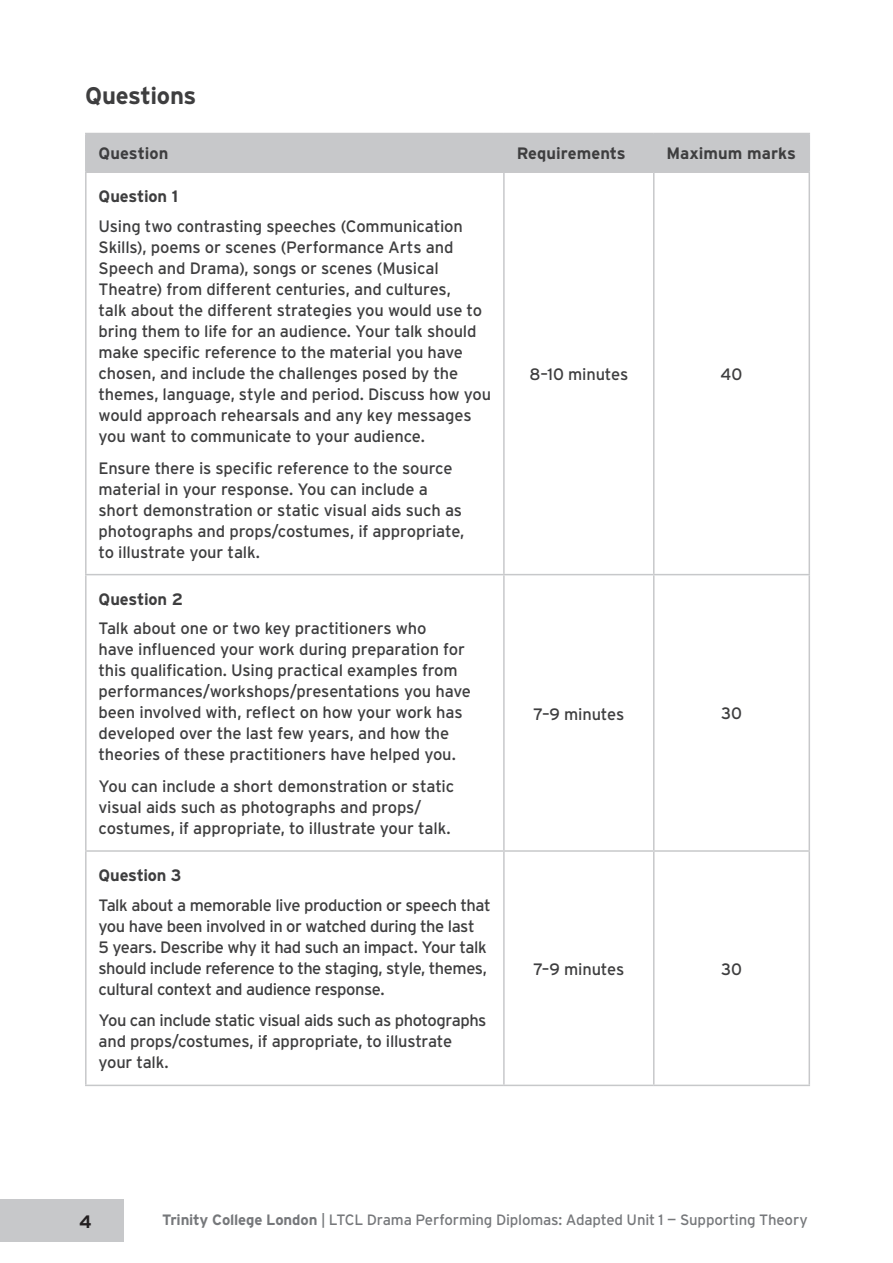
<style>
.page{position:relative;width:893px;height:1263px;background:#fff}
.page>*{position:absolute;margin:0;border:0;box-sizing:border-box;transform-origin:0 0}
.t1{font:700 24px "Interstate";letter-spacing:-.02em;color:#3e3e3f}
.t2{font:700 18px "Interstate";color:#231f20}
.t3{font:16.5px/21px "Interstate";letter-spacing:-.01em;color:#3e3e3f}
.t4{font:16.5px/21px "Interstate";letter-spacing:-.03em;color:#3e3e3f}
.t5{font:700 16.5px "Interstate";letter-spacing:-.005em;color:#3e3e3f}
.t6{font:15px "Interstate";letter-spacing:-.01em;color:#76787b}
.s1{font-weight:700}
</style>
<div class="page">
<div style="left:87px;top:134px;width:721px;height:37px;background:#c7c8ca"></div>
<hr style="left:85px;top:171px;width:419px;height:2px;background:#c7c8ca">
<hr style="left:504px;top:171px;width:150px;height:2px;background:#c7c8ca">
<hr style="left:654px;top:171px;width:156px;height:2px;background:#c7c8ca">
<hr style="left:85px;top:574px;width:419px;height:1px;background:#c7c8ca">
<hr style="left:504px;top:574px;width:150px;height:1px;background:#c7c8ca">
<hr style="left:654px;top:574px;width:156px;height:1px;background:#c7c8ca">
<hr style="left:85px;top:850px;width:419px;height:2px;background:#c7c8ca">
<hr style="left:504px;top:850px;width:150px;height:2px;background:#c7c8ca">
<hr style="left:654px;top:850px;width:156px;height:2px;background:#c7c8ca">
<hr style="left:85px;top:134px;width:2px;height:37px;background:#c7c8ca">
<hr style="left:85px;top:133px;width:419px;height:1px;background:#c7c8ca">
<hr style="left:504px;top:133px;width:150px;height:1px;background:#c7c8ca">
<hr style="left:654px;top:133px;width:156px;height:1px;background:#c7c8ca">
<hr style="left:503px;top:134px;width:2px;height:37px;background:#c7c8ca">
<hr style="left:653px;top:134px;width:1px;height:37px;background:#c7c8ca">
<hr style="left:808px;top:134px;width:2px;height:37px;background:#c7c8ca">
<hr style="left:85px;top:173px;width:2px;height:401px;background:#c7c8ca">
<hr style="left:85px;top:575px;width:2px;height:275px;background:#c7c8ca">
<hr style="left:503px;top:173px;width:2px;height:401px;background:#c7c8ca">
<hr style="left:653px;top:173px;width:1px;height:401px;background:#c7c8ca">
<hr style="left:808px;top:173px;width:2px;height:401px;background:#c7c8ca">
<hr style="left:503px;top:575px;width:2px;height:275px;background:#c7c8ca">
<hr style="left:653px;top:575px;width:1px;height:275px;background:#c7c8ca">
<hr style="left:808px;top:575px;width:2px;height:275px;background:#c7c8ca">
<hr style="left:85px;top:852px;width:2px;height:232px;background:#c7c8ca">
<hr style="left:503px;top:852px;width:2px;height:232px;background:#c7c8ca">
<hr style="left:653px;top:852px;width:1px;height:232px;background:#c7c8ca">
<hr style="left:808px;top:852px;width:2px;height:232px;background:#c7c8ca">
<hr style="left:85px;top:1084px;width:419px;height:2px;background:#c7c8ca">
<hr style="left:504px;top:1084px;width:150px;height:2px;background:#c7c8ca">
<hr style="left:654px;top:1084px;width:156px;height:2px;background:#c7c8ca">
<div style="left:0;top:1199px;width:124px;height:43px;background:#c7c8ca"></div>
<h1 class="t1" style="left:85px;top:82px;width:113px">Questions</h1>
<p class="t5" style="left:99px;top:144px;width:71px">Question</p>
<p class="t5" style="left:517px;top:144px;width:111px">Requirements</p>
<p class="t5" style="left:667px;top:144px;width:131px">Maximum marks</p>
<p class="t5" style="left:99px;top:187px;width:81px">Question 1</p>
<p class="t3" style="left:99px;top:215px;width:394px">Using two contrasting speeches (Communication Skills), poems or scenes (Performance Arts and Speech and Drama), songs or scenes (Musical Theatre) from different centuries, and cultures,<br>talk about the different strategies you would use to bring them to life for an audience. Your talk should make specific reference to the material you have chosen, and include the challenges posed by the themes, language, style and period. Discuss how you would approach rehearsals and any key messages you want to communicate to your audience.</p>
<p class="t3" style="left:99px;top:457px;width:367px">Ensure there is specific reference to the source material in your response. You can include a short demonstration or static visual aids such as photographs and props/costumes, if appropriate, to illustrate your talk.</p>
<p class="t3" style="left:529px;top:364px;width:100px">8–10 minutes</p>
<p class="t3" style="left:720px;top:364px;width:24px">40</p>
<p class="t5" style="left:99px;top:590px;width:86px">Question 2</p>
<p class="t3" style="left:99px;top:618px;width:374px">Talk about one or two key practitioners who<br>have influenced your work during preparation for this qualification. Using practical examples from performances/workshops/presentations you have been involved with, reflect on how your work has developed over the last few years, and how the theories of these practitioners have helped you.</p>
<p class="t3" style="left:99px;top:776px;width:357px">You can include a short demonstration or static visual aids such as photographs and props/ costumes, if appropriate, to illustrate your talk.</p>
<p class="t5" style="left:99px;top:866px;width:84px">Question 3</p>
<p class="t4" style="left:99px;top:894px;width:394px">Talk about a memorable live production or speech that you have been involved in or watched during the last<br>5 years. Describe why it had such an impact. Your talk should include reference to the staging, style, themes, cultural context and audience response.</p>
<p class="t3" style="left:99px;top:1010px;width:389px">You can include static visual aids such as photographs and props/costumes, if appropriate, to illustrate your talk.</p>
<p class="t3" style="left:533px;top:703px;width:92px">7–9 minutes</p>
<p class="t3" style="left:721px;top:703px;width:22px">30</p>
<p class="t3" style="left:533px;top:958px;width:92px">7–9 minutes</p>
<p class="t3" style="left:721px;top:958px;width:22px">30</p>
<p class="t2" style="left:79px;top:1211px;width:14px">4</p>
<p class="t6" style="left:162px;top:1211px;width:647px"><span class="s1">Trinity College London</span> | LTCL Drama Performing Diplomas: Adapted Unit 1 — Supporting Theory</p>
</div>
